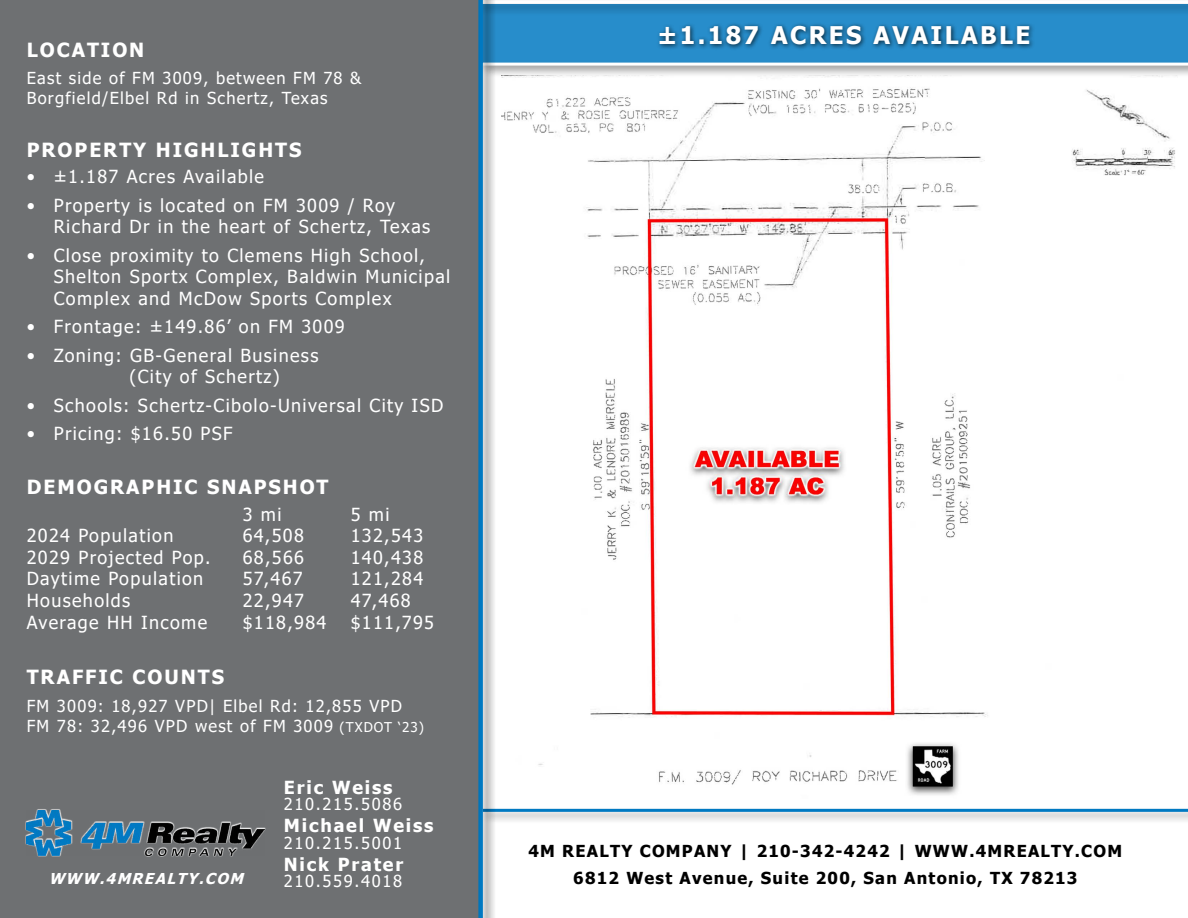
<style>
.page{position:relative;width:1188px;height:918px;background:#fff}
.page>*{position:absolute;margin:0;border:0;box-sizing:border-box;transform-origin:0 0}
.t1{font:700 24.3px "Tahoma";letter-spacing:.1em;color:#fff}
.t2{font:700 19.5px "Tahoma";letter-spacing:.1em;color:#fff}
.t3{font:18px/21.6px "Tahoma";letter-spacing:.075em;color:#fff}
.t4{font:700 18px "Tahoma";letter-spacing:.1em;color:#fff}
.t5{font:16.5px/19.8px "Tahoma";letter-spacing:.075em;color:#fff}
.t6{font:700 16.5px/26.5px "Tahoma";letter-spacing:.075em;color:#000;text-align:center}
.t7{font:16.5px "Tahoma";letter-spacing:.1em;color:#fff}
.t8{font:italic 700 15px "Tahoma";color:#fff}
.s1{font-size:13.5px}
</style>
<div class="page">
<img style="left:501px;top:88px;width:674px;height:707px">
<div style="left:481px;top:4px;width:707px;height:59px;background:#278dcb"></div>
<div style="left:656px;top:22px;width:380px;height:29px;background:#000;opacity:.75"></div>
<div style="left:476px;top:0;width:712px;height:16px;background:#000;opacity:.4"></div>
<hr style="left:478px;top:1px;width:710px;height:3px;background:#fff">
<div style="left:480px;top:60px;width:708px;height:18px;background:#000;opacity:.4"></div>
<hr style="left:483px;top:63px;width:705px;height:3px;background:#fff">
<div style="left:480px;top:806px;width:708px;height:18px;background:#000;opacity:.4"></div>
<hr style="left:483px;top:809px;width:705px;height:3px;background:#0079c2">
<div style="left:0;top:0;width:477px;height:918px;background:#6e7072"></div>
<div style="left:477px;top:0;width:19px;height:918px;background:#000;opacity:.75"></div>
<hr style="left:480px;top:0;width:3px;height:918px;background:#0079c2">
<svg style="left:26px;top:809px;width:240px;height:48px"></svg>
<img style="left:27px;top:810px;width:238px;height:45px">
<p class="t2" style="left:27px;top:36px;width:119px">LOCATION</p>
<p class="t5" style="left:27px;top:70px;width:336px">East side of FM 3009, between FM 78 &amp;<br>Borgfield/Elbel Rd in Schertz, Texas</p>
<p class="t2" style="left:27px;top:136px;width:276px">PROPERTY HIGHLIGHTS</p>
<p class="t3" style="left:27px;top:167px;width:239px">• ±1.187 Acres Available</p>
<p class="t3" style="left:54px;top:196px;width:378px;text-indent:-27px">• Property is located on FM 3009 / Roy<br>Richard Dr in the heart of Schertz, Texas</p>
<p class="t3" style="left:54px;top:245px;width:398px;text-indent:-27px">• Close proximity to Clemens High School,<br>Shelton Sportx Complex, Baldwin Municipal<br>Complex and McDow Sports Complex</p>
<p class="t3" style="left:27px;top:317px;width:320px">• Frontage: ±149.86’ on FM 3009</p>
<p class="t3" style="left:130px;top:345px;width:190px;text-indent:-103px">• Zoning: GB-General Business (City of Schertz)</p>
<p class="t3" style="left:27px;top:395px;width:418px">• Schools: Schertz-Cibolo-Universal City ISD</p>
<p class="t3" style="left:27px;top:424px;width:207px">• Pricing: $16.50 PSF</p>
<p class="t2" style="left:27px;top:473px;width:303px">DEMOGRAPHIC SNAPSHOT</p>
<p class="t3" style="left:243px;top:504px;width:40px">3 mi</p>
<p class="t3" style="left:351px;top:504px;width:40px">5 mi</p>
<p class="t3" style="left:27px;top:526px;width:148px">2024 Population</p>
<p class="t3" style="left:243px;top:526px;width:63px">64,508</p>
<p class="t3" style="left:351px;top:526px;width:74px">132,543</p>
<p class="t3" style="left:27px;top:548px;width:185px">2029 Projected Pop.</p>
<p class="t3" style="left:243px;top:548px;width:63px">68,566</p>
<p class="t3" style="left:351px;top:548px;width:74px">140,438</p>
<p class="t3" style="left:27px;top:569px;width:178px">Daytime Population</p>
<p class="t3" style="left:243px;top:569px;width:62px">57,467</p>
<p class="t3" style="left:351px;top:569px;width:74px">121,284</p>
<p class="t3" style="left:27px;top:591px;width:105px">Households</p>
<p class="t3" style="left:243px;top:591px;width:63px">22,947</p>
<p class="t3" style="left:351px;top:591px;width:62px">47,468</p>
<p class="t3" style="left:27px;top:612px;width:182px">Average HH Income</p>
<p class="t3" style="left:243px;top:612px;width:85px">$118,984</p>
<p class="t3" style="left:351px;top:612px;width:85px">$111,795</p>
<p class="t2" style="left:27px;top:663px;width:199px">TRAFFIC COUNTS</p>
<p class="t5" style="left:27px;top:697px;width:399px">FM 3009: 18,927 VPD| Elbel Rd: 12,855 VPD<br>FM 78: 32,496 VPD west of FM 3009 <span class="s1">(TXDOT ‘23)</span></p>
<p class="t4" style="left:284px;top:775px;width:110px">Eric Weiss</p>
<p class="t7" style="left:284px;top:793px;width:120px">210.215.5086</p>
<p class="t8" style="left:49px;top:868px;width:202px">WWW.4MREALTY.COM</p>
<p class="t4" style="left:284px;top:813px;width:151px">Michael Weiss</p>
<p class="t7" style="left:284px;top:832px;width:120px">210.215.5001</p>
<p class="t4" style="left:284px;top:852px;width:121px">Nick Prater</p>
<p class="t7" style="left:284px;top:870px;width:120px">210.559.4018</p>
<h1 class="t1" style="left:658px;top:18px;width:374px">±1.187 ACRES AVAILABLE</h1>
<p class="t6" style="left:528px;top:839px;width:595px">4M REALTY COMPANY | 210-342-4242 | WWW.4MREALTY.COM<br>6812 West Avenue, Suite 200, San Antonio, TX 78213</p>
</div>
